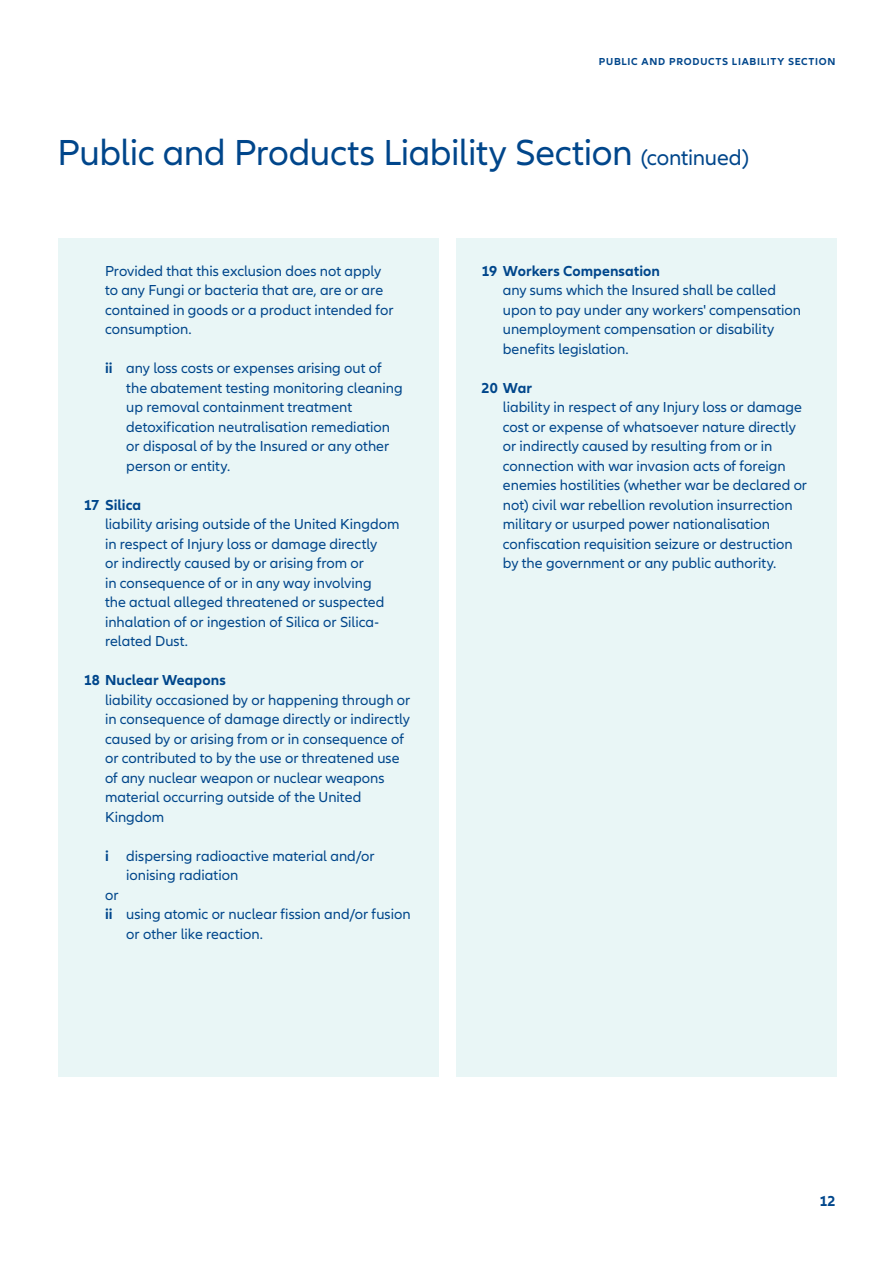
<style>
.page{position:relative;width:893px;height:1263px;background:#fff}
.page>*{position:absolute;margin:0;border:0;box-sizing:border-box;transform-origin:0 0}
.t1{font:37.5px "Allianz Neo";letter-spacing:-.01em;color:#00468b}
.t2{font:15px/19.5px "Allianz Neo";color:#00468b}
.t3{font:700 15px "Allianz Neo";letter-spacing:.005em;color:#00468b}
.t4{font:700 10.5px "Allianz Neo";letter-spacing:.07em;color:#00468b}
.s1{font-size:22.5px}
.s2{font-weight:700}
</style>
<div class="page">
<div style="left:58px;top:239px;width:381px;height:838px;background:#e9f6f6"></div>
<div style="left:456px;top:239px;width:381px;height:838px;background:#e9f6f6"></div>
<p class="t4" style="left:599px;top:56px;width:238px">PUBLIC AND PRODUCTS LIABILITY SECTION</p>
<h1 class="t1" style="left:57px;top:132px;width:693px">Public and Products Liability Section <span class="s1">(continued)</span></h1>
<p class="t2" style="left:105px;top:261px;width:290px">Provided that this exclusion does not apply to any Fungi or bacteria that are, are or are contained in goods or a product intended for consumption.</p>
<p class="t2" style="left:126px;top:359px;width:278px;text-indent:-21px"><span class="s2">ii</span> any loss costs or expenses arising out of the abatement testing monitoring cleaning up removal containment treatment detoxification neutralisation remediation or disposal of by the Insured or any other person or entity.</p>
<p class="t3" style="left:84px;top:496px;width:59px">17 Silica</p>
<p class="t2" style="left:105px;top:515px;width:296px">liability arising outside of the United Kingdom in respect of Injury loss or damage directly<br>or indirectly caused by or arising from or<br>in consequence of or in any way involving<br>the actual alleged threatened or suspected inhalation of or ingestion of Silica or Silica&shy;related Dust.</p>
<p class="t3" style="left:84px;top:671px;width:144px">18 Nuclear Weapons</p>
<p class="t2" style="left:105px;top:690px;width:307px">liability occasioned by or happening through or in consequence of damage directly or indirectly caused by or arising from or in consequence of or contributed to by the use or threatened use of any nuclear weapon or nuclear weapons material occurring outside of the United Kingdom</p>
<p class="t2" style="left:105px;top:846px;width:271px"><span class="s2">i</span> dispersing radioactive material and/or</p>
<p class="t2" style="left:126px;top:866px;width:114px">ionising radiation</p>
<p class="t2" style="left:105px;top:885px;width:15px">or</p>
<p class="t2" style="left:105px;top:905px;width:307px"><span class="s2">ii</span> using atomic or nuclear fission and/or fusion</p>
<p class="t2" style="left:126px;top:924px;width:138px">or other like reaction.</p>
<p class="t3" style="left:482px;top:262px;width:180px">19 Workers Compensation</p>
<p class="t2" style="left:503px;top:281px;width:300px">any sums which the Insured shall be called upon to pay under any workers' compensation unemployment compensation or disability benefits legislation.</p>
<p class="t3" style="left:482px;top:379px;width:52px">20 War</p>
<p class="t2" style="left:503px;top:398px;width:306px">liability in respect of any Injury loss or damage cost or expense of whatsoever nature directly or indirectly caused by resulting from or in connection with war invasion acts of foreign enemies hostilities (whether war be declared or not) civil war rebellion revolution insurrection military or usurped power nationalisation confiscation requisition seizure or destruction by the government or any public authority.</p>
<p class="t3" style="left:819px;top:1192px;width:18px">12</p>
</div>
